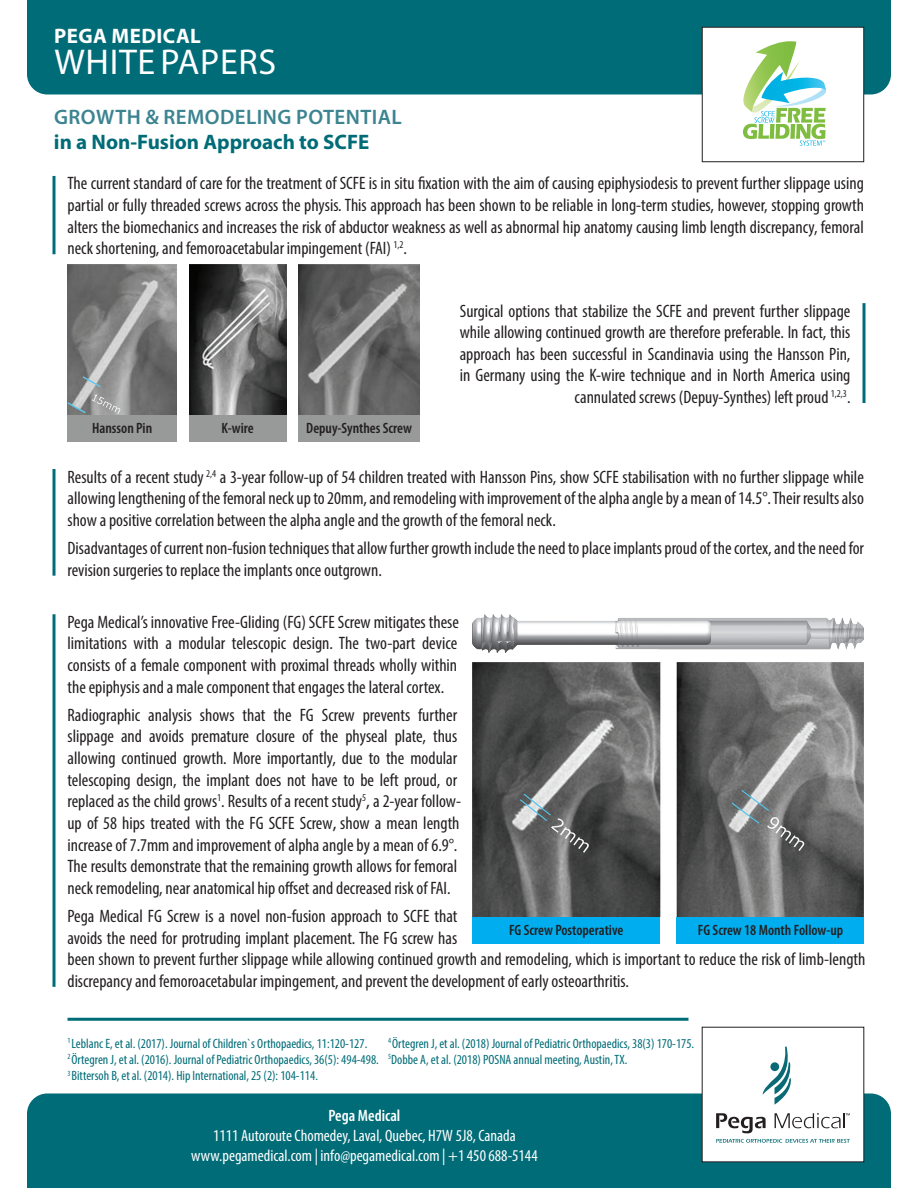
<style>
.page{position:relative;width:918px;height:1188px;background:#fff}
.page>*{position:absolute;margin:0;border:0;box-sizing:border-box;transform-origin:0 0}
.t1{font:36px "Myriad Pro";letter-spacing:.02em;color:#fff}
.t2{font:700 21px "Myriad Pro";color:#006c77}
.t3{font:600 21px "Myriad Pro";letter-spacing:.02em;color:#3b8490}
.t4{font:700 21px "Myriad Pro";letter-spacing:.02em;color:#fff}
.t5{font:condensed 18px/21.6px "Myriad Pro";color:#231f20;text-align:justify}
.t6{font:condensed 16.5px/19.8px "Myriad Pro";color:#fff;text-align:center}
.t7{font:600 condensed 16.5px "Myriad Pro";color:#fff}
.t8{font:600 condensed 15px "Myriad Pro";color:#231f20}
.t9{font:condensed 13.5px/16.2px "Myriad Pro";color:#006c77}
.s1{font-stretch:normal;color:#232323}
</style>
<div class="page">
<div style="left:27px;top:0;width:864px;height:94px;background:#006c77"></div>
<div style="left:27px;top:1094px;width:864px;height:94px;background:#006c77"></div>
<div style="left:702px;top:1027px;width:162px;height:135px;background:#fff"></div>
<svg style="left:763px;top:1046px;width:28px;height:59px"></svg>
<svg style="left:716px;top:1113px;width:50px;height:20px"></svg>
<svg style="left:775px;top:1113px;width:75px;height:15px"></svg>
<svg style="left:716px;top:1139px;width:134px;height:4px"></svg>
<div style="left:702px;top:27px;width:162px;height:135px;background:#fff"></div>
<svg style="left:743px;top:41px;width:83px;height:105px"></svg>
<div style="left:702px;top:27px;width:162px;height:135px;border:1px solid #231f20"></div>
<img style="left:68px;top:264px;width:109px;height:151px">
<img style="left:472px;top:663px;width:392px;height:254px">
<img style="left:189px;top:264px;width:97px;height:151px">
<img style="left:298px;top:264px;width:122px;height:151px">
<div style="left:68px;top:415px;width:109px;height:27px;background:#989999"></div>
<div style="left:472px;top:917px;width:188px;height:27px;background:#00aeef"></div>
<div style="left:677px;top:917px;width:187px;height:27px;background:#00aeef"></div>
<div style="left:189px;top:415px;width:97px;height:27px;background:#989999"></div>
<div style="left:298px;top:415px;width:122px;height:27px;background:#989999"></div>
<img style="left:472px;top:614px;width:392px;height:38px">
<hr style="left:68px;top:1018px;width:620px;height:3px;background:#006c77">
<svg style="left:52px;top:176px;width:4px;height:78px"></svg>
<svg style="left:52px;top:469px;width:4px;height:107px"></svg>
<svg style="left:52px;top:614px;width:4px;height:373px"></svg>
<svg style="left:862px;top:303px;width:4px;height:100px"></svg>
<p class="t4" style="left:54px;top:22px;width:148px">PEGA MEDICAL</p>
<h1 class="t1" style="left:54px;top:40px;width:223px">WHITE PAPERS</h1>
<p class="t3" style="left:54px;top:103px;width:349px">GROWTH &amp; REMODELING POTENTIAL</p>
<p class="t2" style="left:54px;top:128px;width:317px">in a Non-Fusion Approach to SCFE</p>
<p class="t5" style="left:68px;top:172px;width:798px">The current standard of care for the treatment of SCFE is in situ fixation with the aim of causing epiphysiodesis to prevent further slippage using partial or fully threaded screws across the physis. This approach has been shown to be reliable in long-term studies, however, stopping growth alters the biomechanics and increases the risk of abductor weakness as well as abnormal hip anatomy causing limb length discrepancy, femoral neck shortening, and femoroacetabular impingement (FAI) <sup>1,2</sup>.</p>
<p class="t8" style="left:92px;top:419px;width:62px">Hansson Pin</p>
<p class="t8" style="left:222px;top:419px;width:34px">K-wire</p>
<p class="t8" style="left:306px;top:419px;width:107px">Depuy-Synthes Screw</p>
<p class="t5" style="left:460px;top:300px;width:392px;text-align:right">Surgical options that stabilize the SCFE and prevent further slippage while allowing continued growth are therefore preferable. In fact, this approach has been successful in Scandinavia using the Hansson Pin, in Germany using the K-wire technique and in North America using cannulated screws (Depuy-Synthes) left proud <sup>1,2,3</sup>.</p>
<p class="t5" style="left:67px;top:466px;width:798px">Results of a recent study <sup>2,4</sup> a 3-year follow-up of 54 children treated with Hansson Pins, show SCFE stabilisation with no further slippage while allowing lengthening of the femoral neck up to 20mm, and remodeling with improvement of the alpha angle by a mean of 14.5°. Their results also show a positive correlation between the alpha angle and the growth of the femoral neck.</p>
<p class="t5" style="left:67px;top:537px;width:798px">Disadvantages of current non-fusion techniques that allow further growth include the need to place implants proud of the cortex, and the need for revision surgeries to replace the implants once outgrown.</p>
<p class="t5" style="left:67px;top:611px;width:393px">Pega Medical’s innovative Free-Gliding (FG) SCFE Screw mitigates these limitations with a modular telescopic design. The two-part device consists of a female component with proximal threads wholly within the epiphysis and a male component that engages the lateral cortex.</p>
<p class="t5" style="left:67px;top:704px;width:395px;text-align:left">Radiographic analysis shows that the FG Screw prevents further slippage and avoids premature closure of the physeal plate, thus allowing continued growth. More importantly, due to the modular telescoping design, the implant does not have to be left proud, or replaced as the child grows<sup>1</sup>. Results of a recent study<sup>5</sup><span class="s1">,</span> a 2-year follow&shy;up of 58 hips treated with the FG SCFE Screw<span class="s1">,</span> show a mean length increase of 7.7mm and improvement of alpha angle by a mean of 6.9°.<br>The results demonstrate that the remaining growth allows for femoral neck remodeling, near anatomical hip offset and decreased risk of FAI.</p>
<p class="t5" style="left:67px;top:905px;width:799px;text-align:left">Pega Medical FG Screw is a novel non-fusion approach to SCFE that<br>avoids the need for protruding implant placement. The FG screw has<br>been shown to prevent further slippage while allowing continued growth and remodeling, which is important to reduce the risk of limb-length discrepancy and femoroacetabular impingement, and prevent the development of early osteoarthritis.</p>
<p class="t8" style="left:509px;top:920px;width:116px">FG Screw Postoperative</p>
<p class="t8" style="left:698px;top:920px;width:147px">FG Screw 18 Month Follow-up</p>
<p class="t9" style="left:68px;top:1035px;width:313px"><sup>1</sup>Leblanc E, et al. (2017). Journal of Children`s Orthopaedics, 11:120-127.<br><sup>2</sup>Örtegren J, et al. (2016). Journal of Pediatric Orthopaedics, 36(5): 494-498.<br><sup>3</sup>Bittersoh B, et al. (2014). Hip International, 25 (2): 104-114.</p>
<p class="t9" style="left:388px;top:1035px;width:308px"><sup>4</sup>Örtegren J, et al. (2018) Journal of Pediatric Orthopaedics, 38(3) 170-175.<br><sup>5</sup>Dobbe A, et al. (2018) POSNA annual meeting, Austin, TX.</p>
<p class="t7" style="left:329px;top:1106px;width:73px">Pega Medical</p>
<p class="t6" style="left:191px;top:1126px;width:348px">1111 Autoroute Chomedey, Laval, Quebec, H7W 5J8, Canada www.pegamedical.com | info@pegamedical.com | +1 450 688-5144</p>
</div>
